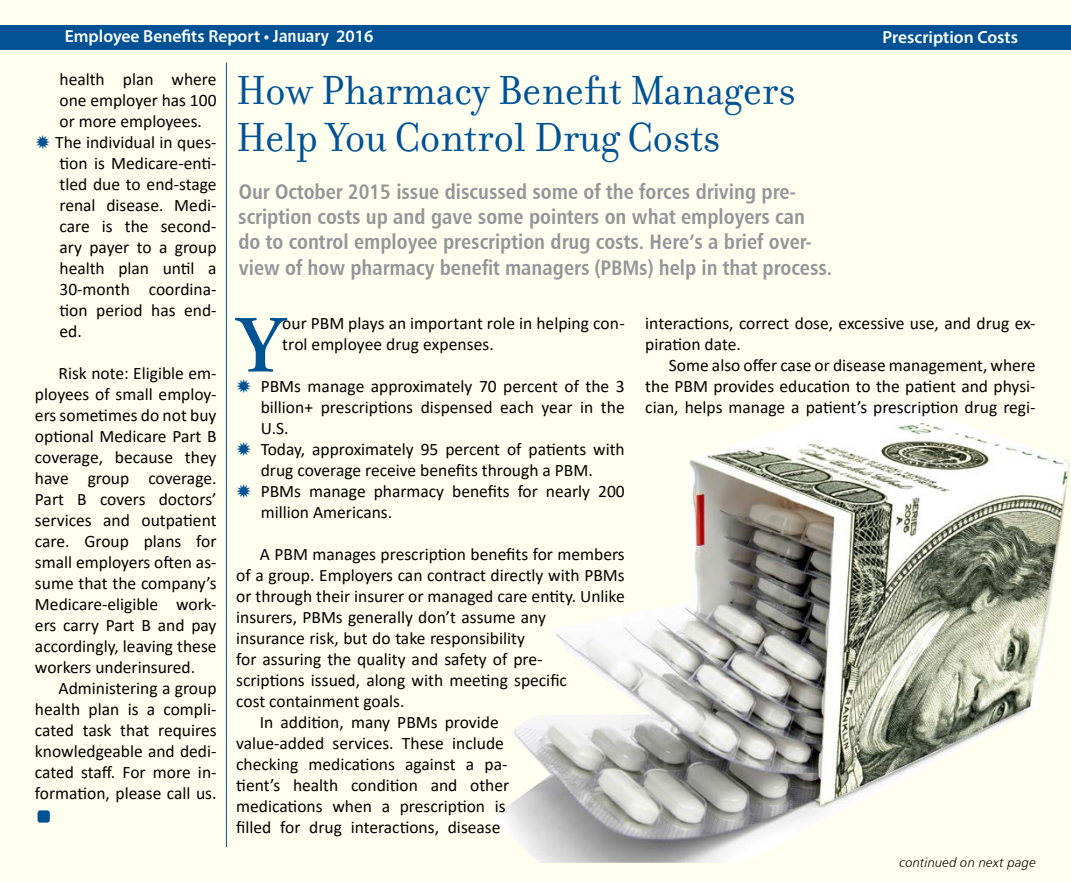
<style>
.page{position:relative;width:1071px;height:882px;background:#fff}
.page>*{position:absolute;margin:0;border:0;box-sizing:border-box;transform-origin:0 0}
.t1{font:600 80.85px "Adobe Garamond Pro";color:#005295}
.t2{font:43.75px/47.2px "Filosofia";color:#005295}
.t3{font:21px/25.2px "Humanist 777 BT Bold Condensed B";color:#939598}
.t4{font:17.5px/21px "Calibri";color:#000}
.t5{font:600 17.5px "Myriad Pro";color:#fff}
.t6{font:13.12px "Humanist 777 BT Light Italic B";letter-spacing:.015em;color:#000}
.s1{font-family:"Humanist 777 BT Bold Condensed B";font-weight:400}
</style>
<div class="page">
<div style="left:1px;top:1px;width:1070px;height:881px;background:#fffff0"></div>
<div style="left:0;top:25px;width:1071px;height:24px;background:#005295"></div>
<img style="left:492px;top:405px;width:578px;height:458px">
<hr style="left:226px;top:63px;width:1px;height:784px;background:#005295">
<div style="left:38px;top:810px;width:12px;height:13px;background:#005295;border-radius:3px"></div>
<p class="t5" style="left:65px;top:25px;width:310px">Employee Benefits Report • <span class="s1">January</span> 2016</p>
<p class="t5" style="left:883px;top:26px;width:137px">Prescription Costs</p>
<p class="t4" style="left:55px;top:68px;width:163px">health plan where one employer has 100 or more employees.<br>The individual in ques&shy;tion is Medicare-enti&shy;tled due to end-stage renal disease. Medi&shy;care is the second&shy;ary payer to a group health plan until a<br>30-month coordina&shy;tion period has end&shy;ed.</p>
<p class="t4" style="left:35px;top:362px;width:183px;text-align:justify;text-indent:24px">Risk note: Eligible em&shy;ployees of small employ&shy;ers sometimes do not buy optional Medicare Part B coverage, because they have group coverage.<br>Part B covers doctors’ services and outpatient care. Group plans for small employers often as&shy;sume that the company’s Medicare-eligible work&shy;ers carry Part B and pay accordingly, leaving these workers underinsured.</p>
<p class="t4" style="left:35px;top:677px;width:183px;text-align:justify;text-indent:24px">Administering a group health plan is a compli&shy;cated task that requires knowledgeable and dedi&shy;cated staff. For more in&shy;formation, please call us.</p>
<h2 class="t2" style="left:236px;top:67px;width:561px">How Pharmacy Benefit Managers<br>Help You Control Drug Costs</h2>
<p class="t3" style="left:238px;top:179px;width:596px">Our October 2015 issue discussed some of the forces driving pre&shy;scription costs up and gave some pointers on what employers can<br>do to control employee prescription drug costs. Here’s a brief over&shy;view of how pharmacy benefit managers (PBMs) help in that process.</p>
<p class="t4" style="left:282px;top:313px;width:344px">our PBM plays an important role in helping con&shy;trol employee drug expenses.</p>
<p class="t4" style="left:261px;top:376px;width:366px">PBMs manage approximately 70 percent of the 3 billion+ prescriptions dispensed each year in the U.S.<br>Today, approximately 95 percent of patients with drug coverage receive benefits through a PBM.<br>PBMs manage pharmacy benefits for nearly 200 million Americans.</p>
<p class="t4" style="left:260px;top:544px;width:366px">A PBM manages prescription benefits for members</p>
<p class="t4" style="left:236px;top:565px;width:390px">of a group. Employers can contract directly with PBMs</p>
<p class="t4" style="left:236px;top:586px;width:390px">or through their insurer or managed care entity. Unlike</p>
<p class="t4" style="left:236px;top:607px;width:311px">insurers, PBMs generally don’t assume any</p>
<p class="t4" style="left:236px;top:628px;width:290px">insurance risk, but do take responsibility</p>
<p class="t4" style="left:236px;top:649px;width:308px">for assuring the quality and safety of pre-</p>
<p class="t4" style="left:236px;top:670px;width:332px">scriptions issued, along with meeting specific</p>
<p class="t4" style="left:236px;top:691px;width:170px">cost containment goals.</p>
<p class="t4" style="left:260px;top:712px;width:240px">In addition, many PBMs provide</p>
<p class="t4" style="left:236px;top:733px;width:269px">value-added services. These include</p>
<p class="t4" style="left:236px;top:754px;width:273px">checking medications against a pa-</p>
<p class="t4" style="left:236px;top:775px;width:275px">tient’s health condition and other</p>
<p class="t4" style="left:236px;top:796px;width:271px">medications when a prescription is</p>
<p class="t4" style="left:236px;top:817px;width:266px">filled for drug interactions, disease</p>
<h1 class="t1" style="left:236px;top:299px;width:49px">Y</h1>
<p class="t4" style="left:645px;top:313px;width:392px">interactions, correct dose, excessive use, and drug ex&shy;piration date.</p>
<p class="t4" style="left:645px;top:355px;width:392px;text-align:justify;text-indent:24px">Some also offer case or disease management, where the PBM provides education to the patient and physi&shy;cian, helps manage a patient’s prescription drug regi-</p>
<p class="t6" style="left:900px;top:855px;width:138px">continued on next page</p>
</div>
